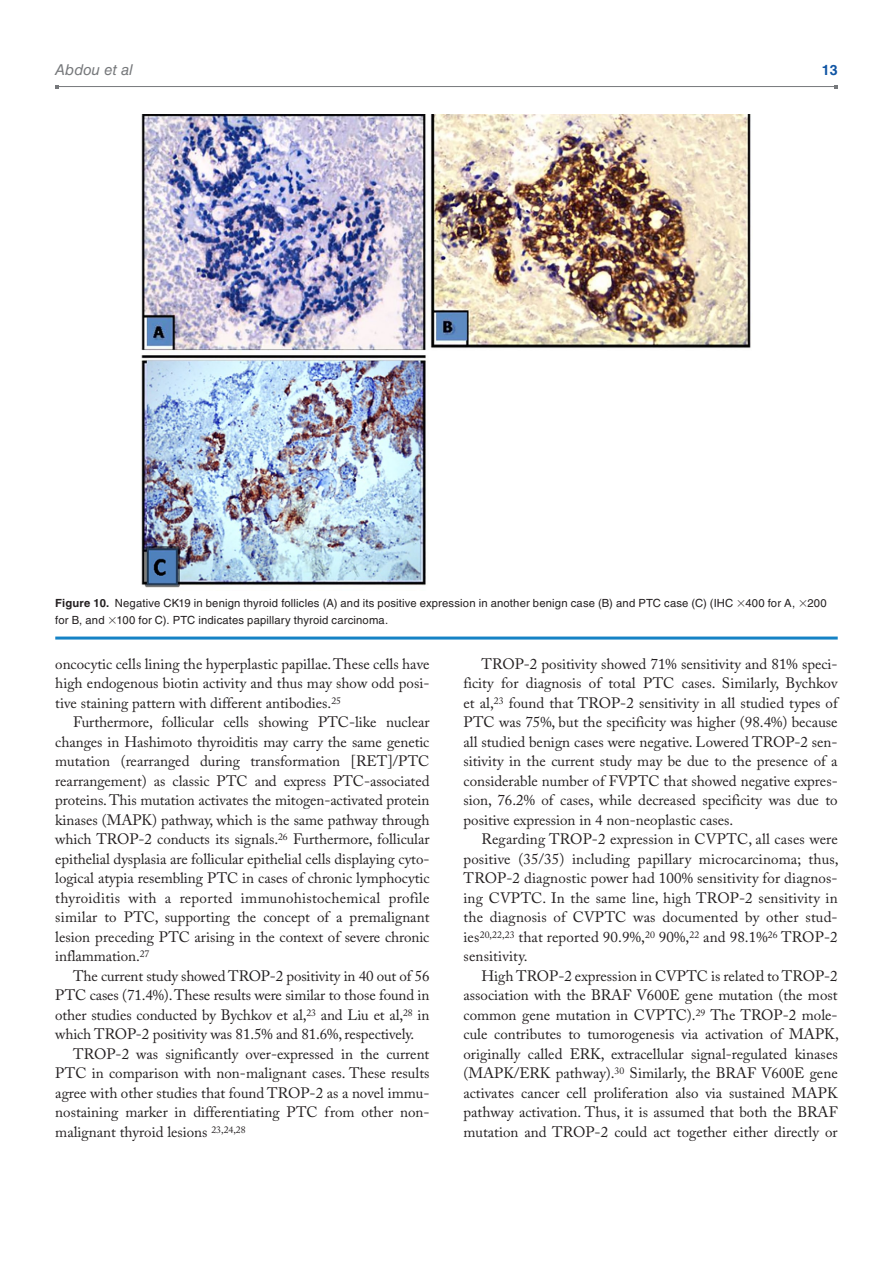
<style>
.page{position:relative;width:893px;height:1263px;background:#fff}
.page>*{position:absolute;margin:0;border:0;box-sizing:border-box;transform-origin:0 0}
.t1{font:15px/19.5px "Adobe Caslon Pro";color:#231f20;text-align:justify}
.t2{font:italic 15px "Helvetica LT Std";color:#76787b}
.t3{font:700 14.25px "Helvetica LT Std";color:#1055a4}
.t4{font:11.25px/16.5px "Helvetica LT Std";letter-spacing:.015em;color:#231f20}
.s1{font-weight:700}
</style>
<div class="page">
<hr style="left:57px;top:86px;width:779px;height:1px;background:#76787b">
<hr style="left:55px;top:636px;width:783px;height:3px;background:#1582c5">
<img style="left:141px;top:115px;width:610px;height:473px">
<p class="t2" style="left:55px;top:61px;width:79px">Abdou et al</p>
<p class="t3" style="left:822px;top:61px;width:17px">13</p>
<p class="t4" style="left:55px;top:595px;width:773px"><span class="s1">Figure 10.</span> Negative CK19 in benign thyroid follicles (A) and its positive expression in another benign case (B) and PTC case (C) (I HC 400 for A, 200 for B, and 100 for C). PTC indicates papillary thyroid carcinoma.</p>
<p class="t1" style="left:55px;top:654px;width:376px">oncocytic cells lining the hyperplastic papillae. These cells have high endogenous biotin activity and thus may show odd posi&shy;tive staining pattern with different antibodies.<sup>25</sup></p>
<p class="t1" style="left:55px;top:712px;width:376px;text-indent:18px">Furthermore, follicular cells showing PTC-like nuclear changes in Hashimoto thyroiditis may carry the same genetic mutation (rearranged during transformation [RET]/PTC rearrangement) as classic PTC and express PTC-associated proteins. This mutation activates the mitogen-activated protein kinases (MAPK) pathway, which is the same pathway through which TROP-2 conducts its signals.<sup>26</sup> Furthermore, follicular epithelial dysplasia are follicular epithelial cells displaying cyto&shy;logical atypia resembling PTC in cases of chronic lymphocytic thyroiditis with a reported immunohistochemical profile similar to PTC, supporting the concept of a premalignant lesion preceding PTC arising in the context of severe chronic inflammation.<sup>27</sup></p>
<p class="t1" style="left:55px;top:966px;width:376px;text-indent:18px">The current study showed TROP-2 positivity in 40 out of 56<br>PTC cases (71.4%). These results were similar to those found in other studies conducted by Bychkov et al,<sup>23</sup> and Liu et al,<sup>28</sup> in which TROP-2 positivity was 81.5% and 81.6%, respectively.</p>
<p class="t1" style="left:55px;top:1044px;width:376px;text-indent:18px">TROP-2 was significantly over-expressed in the current PTC in comparison with non-malignant cases. These results agree with other studies that found TROP-2 as a novel immu&shy;nostaining marker in differentiating PTC from other non&shy;malignant thyroid lesions <sup>23,24,28</sup></p>
<p class="t1" style="left:463px;top:654px;width:376px;text-indent:18px">TROP-2 positivity showed 71% sensitivity and 81% speci&shy;ficity for diagnosis of total PTC cases. Similarly, Bychkov et al,<sup>23</sup> found that TROP-2 sensitivity in all studied types of PTC was 75%, but the specificity was higher (98.4%) because all studied benign cases were negative. Lowered TROP-2 sen&shy;sitivity in the current study may be due to the presence of a considerable number of FVPTC that showed negative expres&shy;sion, 76.2% of cases, while decreased specificity was due to positive expression in 4 non-neoplastic cases.</p>
<p class="t1" style="left:463px;top:829px;width:377px;text-indent:18px">Regarding TROP-2 expression in CVPTC, all cases were positive (35/35) including papillary microcarcinoma; thus, TROP-2 diagnostic power had 100% sensitivity for diagnos&shy;ing CVPTC. In the same line, high TROP-2 sensitivity in the diagnosis of CVPTC was documented by other stud&shy;ies<sup>20,22,23</sup> that reported 90.9%,<sup>20</sup> 90%,<sup>22</sup> and 98.1%<sup>26</sup> TROP-2 sensitivity.</p>
<p class="t1" style="left:463px;top:966px;width:377px;text-indent:18px">High TROP-2 expression in CVPTC is related to TROP-2 association with the BRAF V600E gene mutation (the most common gene mutation in CVPTC).<sup>29</sup> The TROP-2 mole&shy;cule contributes to tumorogenesis via activation of MAPK, originally called ERK, extracellular signal-regulated kinases (MAPK/ERK pathway).<sup>30</sup> Similarly, the BRAF V600E gene activates cancer cell proliferation also via sustained MAPK pathway activation. Thus, it is assumed that both the BRAF mutation and TROP-2 could act together either directly or</p>
</div>
